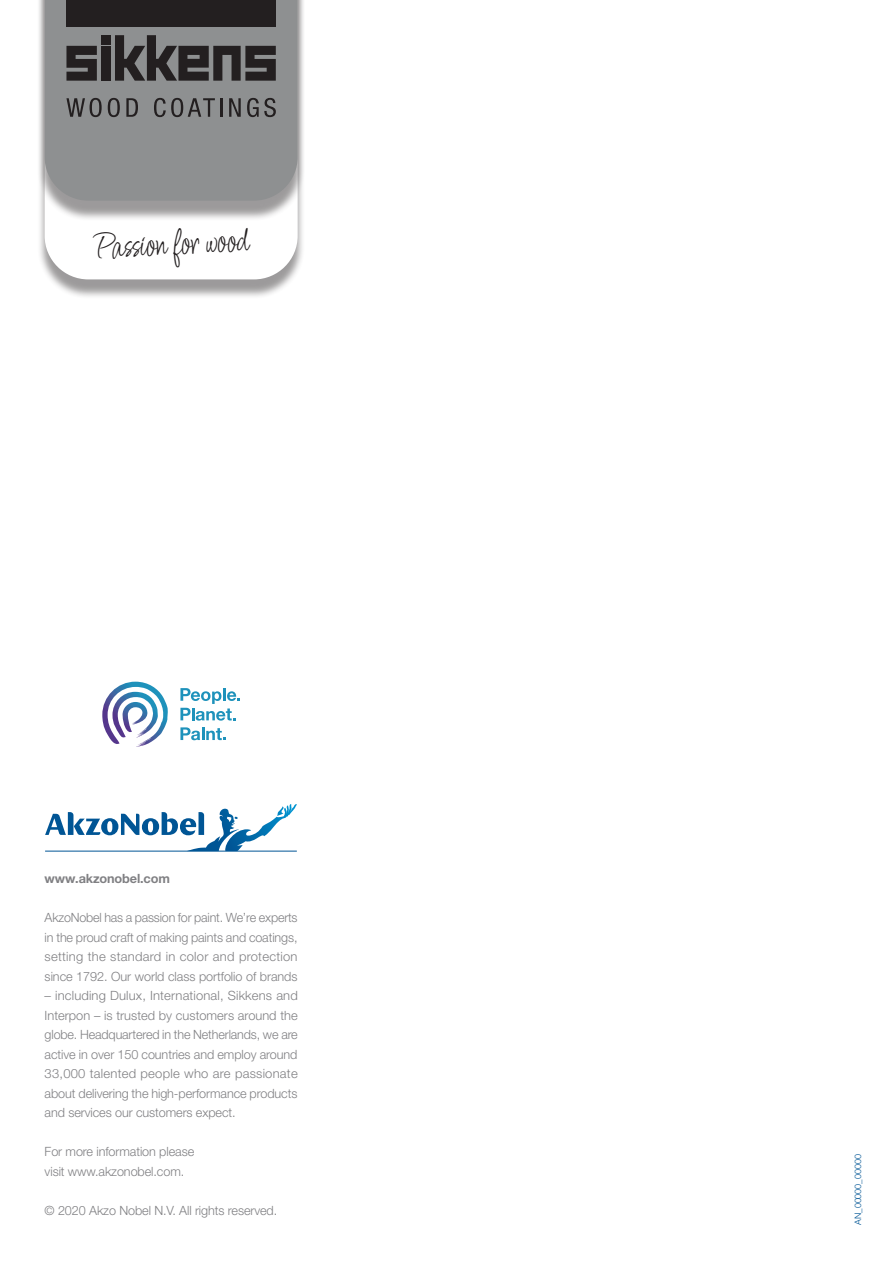
<style>
.page{position:relative;width:893px;height:1263px;background:#fff}
.page>*{position:absolute;margin:0;border:0;box-sizing:border-box;transform-origin:0 0}
.t1{font:36.9px "Licorice";color:#231f20}
.Boilerplate{font:300 12.75px/19.5px "Helvetica Neue LT Pro";letter-spacing:-.005em;color:#808083;text-align:justify}
.Web_address{font:700 12.75px "Helvetica Neue LT Pro";letter-spacing:-.01em;color:#808083}
.II_-_Approval_code{font:300 9px "Helvetica Neue LT Pro";letter-spacing:-.005em;color:#005595}
</style>
<div class="page">
<div style="left:38px;top:0;width:267px;height:300px;background:#231f20;opacity:.45"></div>
<svg style="left:45px;top:221px;width:253px;height:58px"></svg>
<div style="left:38px;top:0;width:267px;height:221px;background:#231f20;opacity:.45"></div>
<div style="left:45px;top:0;width:253px;height:201px;background:#8e9091"></div>
<svg style="left:66px;top:46px;width:31px;height:35px"></svg>
<div style="left:101px;top:35px;width:9px;height:9px;background:#231f20"></div>
<div style="left:101px;top:46px;width:9px;height:35px;background:#231f20"></div>
<div style="left:66px;top:0;width:210px;height:26px;background:#231f20"></div>
<svg style="left:115px;top:35px;width:161px;height:46px;background:#525152"></svg>
<svg style="left:66px;top:98px;width:36px;height:19px"></svg>
<svg style="left:108px;top:98px;width:12px;height:19px"></svg>
<svg style="left:126px;top:98px;width:12px;height:19px"></svg>
<svg style="left:154px;top:98px;width:61px;height:19px"></svg>
<hr style="left:220px;top:98px;width:3px;height:19px;background:#231f20">
<svg style="left:229px;top:98px;width:12px;height:19px"></svg>
<svg style="left:247px;top:98px;width:29px;height:19px"></svg>
<svg style="left:45px;top:804px;width:252px;height:47px"></svg>
<hr style="left:45px;top:851px;width:252px;height:1px;background:#005595">
<svg style="left:102px;top:682px;width:66px;height:65px"></svg>
<svg style="left:180px;top:688px;width:60px;height:33px"></svg>
<svg style="left:180px;top:727px;width:46px;height:13px"></svg>
<p class="t1" style="left:95px;top:225px;width:154px;rotate:-3deg">Passion for wood</p>
<p class="Web_address" style="left:45px;top:871px;width:127px">www.akzonobel.com</p>
<p class="Boilerplate" style="left:45px;top:908px;width:254px">AkzoNobel has a passion for paint. We’re experts in the proud craft of making paints and coatings, setting the standard in color and protection since 1792. Our world class portfolio of brands</p>
<p class="Boilerplate" style="left:45px;top:986px;width:255px">– including Dulux, International, Sikkens and Interpon – is trusted by customers around the globe. Headquartered in the Netherlands, we are active in over 150 countries and employ around 33,000 talented people who are passionate about delivering the high-performance products and services our customers expect.</p>
<p class="Boilerplate" style="left:45px;top:1142px;width:151px">For more information please visit www.akzonobel.com.</p>
<p class="Boilerplate" style="left:45px;top:1200px;width:234px">© 2020 Akzo Nobel N.V. All rights reserved.</p>
<p class="II_-_Approval_code" style="left:852px;top:1225px;width:72px;rotate:-90deg">AN_00000_00000</p>
</div>
